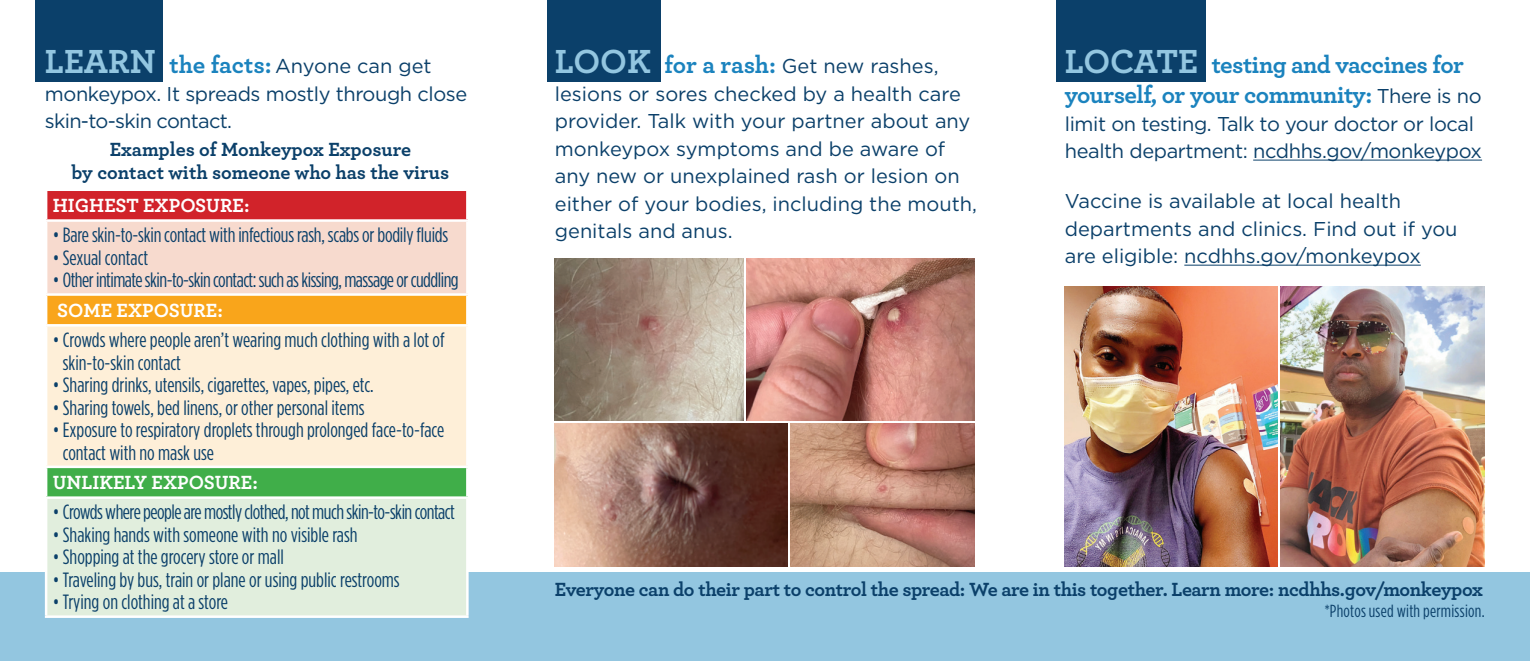
<style>
.page{position:relative;width:1530px;height:661px;background:#fff}
.page>*{position:absolute;margin:0;border:0;box-sizing:border-box;transform-origin:0 0}
.t1{font:700 25px/30px "Archer";letter-spacing:-.02em;color:#1b83be}
.t2{font:700 25px "Archer";color:#1b83be}
.t3{font:20.5px/22.5px "Gotham Condensed";color:#0b406a}
.t4{font:20.5px "Gotham Condensed";letter-spacing:-.025em;color:#0b406a}
.t5{font:20px/27.5px "Gotham";color:#0b406a}
.t6{font:20px/27.5px "Gotham";letter-spacing:-.02em;color:#0b406a}
.t7{font:700 20px "Archer";letter-spacing:-.02em;color:#0b406a}
.t8{font:700 20px/22.5px "Archer";color:#0b406a;text-align:center}
.t9{font:700 20px "Archer";color:#fff}
.t10{font:20px "Gotham";letter-spacing:-.035em;color:#0b406a}
.t11{font:17.5px "Gotham Condensed";letter-spacing:.015em;color:#0b406a}
.s1{font-size:35px;color:#93c6e0}
.s2{font-family:"Gotham";font-weight:400;font-size:20px;color:#0b406a}
.s3{font-family:"Archer";font-weight:700;font-size:35px;color:#93c6e0}
.s4{font-family:"Archer";font-weight:700;font-size:25px;color:#1b83be}
</style>
<div class="page">
<div style="left:1056px;top:0;width:149px;height:81px;background:#0b406a"></div>
<div style="left:0;top:572px;width:1530px;height:89px;background:#93c6e0"></div>
<div style="left:547px;top:0;width:113px;height:81px;background:#0b406a"></div>
<div style="left:35px;top:0;width:128px;height:81px;background:#0b406a"></div>
<div style="left:46px;top:190px;width:421px;height:30px;background:#d1232a"></div>
<div style="left:46px;top:220px;width:421px;height:74px;background:#f7dace"></div>
<div style="left:46px;top:294px;width:421px;height:31px;background:#f9a51b"></div>
<div style="left:46px;top:325px;width:421px;height:142px;background:#feefd8"></div>
<div style="left:46px;top:467px;width:421px;height:30px;background:#40ae49"></div>
<div style="left:46px;top:497px;width:421px;height:119px;background:#e1eedd"></div>
<hr style="left:45px;top:188px;width:424px;height:3px;background:#fff">
<hr style="left:45px;top:191px;width:2px;height:28px;background:#fff">
<hr style="left:466px;top:191px;width:3px;height:28px;background:#fff">
<hr style="left:45px;top:219px;width:424px;height:3px;background:#fff">
<hr style="left:45px;top:222px;width:2px;height:71px;background:#fff">
<hr style="left:466px;top:222px;width:3px;height:71px;background:#fff">
<hr style="left:45px;top:293px;width:424px;height:3px;background:#fff">
<hr style="left:45px;top:296px;width:2px;height:28px;background:#fff">
<hr style="left:466px;top:296px;width:3px;height:28px;background:#fff">
<hr style="left:45px;top:324px;width:424px;height:2px;background:#fff">
<hr style="left:45px;top:326px;width:2px;height:139px;background:#fff">
<hr style="left:466px;top:326px;width:3px;height:139px;background:#fff">
<hr style="left:45px;top:465px;width:424px;height:3px;background:#fff">
<hr style="left:45px;top:468px;width:2px;height:28px;background:#fff">
<hr style="left:466px;top:468px;width:3px;height:28px;background:#fff">
<hr style="left:45px;top:496px;width:424px;height:3px;background:#fff">
<hr style="left:45px;top:499px;width:2px;height:116px;background:#fff">
<hr style="left:466px;top:499px;width:3px;height:116px;background:#fff">
<hr style="left:45px;top:615px;width:424px;height:3px;background:#fff">
<hr style="left:1253px;top:159px;width:229px;height:1px;background:#0b406a">
<hr style="left:1184px;top:264px;width:237px;height:1px;background:#0b406a">
<img style="left:791px;top:424px;width:184px;height:142px">
<img style="left:747px;top:258px;width:228px;height:162px">
<img style="left:555px;top:424px;width:232px;height:142px">
<img style="left:555px;top:258px;width:188px;height:162px">
<img style="left:1281px;top:286px;width:204px;height:280px">
<img style="left:1065px;top:286px;width:213px;height:280px">
<p class="t2" style="left:45px;top:45px;width:337px"><span class="s1">LEARN</span> the facts: <span class="s2">Anyone ca</span></p>
<p class="t6" style="left:45px;top:79px;width:424px">monkeypox. It spreads mostly through close</p>
<p class="t5" style="left:380px;top:52px;width:53px">n get</p>
<p class="t10" style="left:45px;top:108px;width:189px">skin-to-skin contact.</p>
<p class="t8" style="left:72px;top:137px;width:379px">Examples of Monkeypox Exposure<br>by contact with someone who has the virus</p>
<p class="t9" style="left:53px;top:190px;width:198px">HIGHEST EXPOSURE:</p>
<p class="t3" style="left:53px;top:223px;width:397px">• Bare skin-to-skin contact with infectious rash, scabs or bodily fluids</p>
<p class="t3" style="left:53px;top:246px;width:97px">• Sexual contact</p>
<p class="t4" style="left:53px;top:269px;width:407px">• Other intimate skin-to-skin contact: such as kissing, massage or cuddling</p>
<p class="t9" style="left:57px;top:294px;width:167px">SOME EXPOSURE:</p>
<p class="t3" style="left:63px;top:328px;width:383px;text-indent:-10px">• Crowds where people aren’t wearing much clothing with a lot of skin-to-skin contact</p>
<p class="t3" style="left:53px;top:373px;width:322px">• Sharing drinks, utensils, cigarettes, vapes, pipes, etc.</p>
<p class="t3" style="left:53px;top:396px;width:313px">• Sharing towels, bed linens, or other personal items</p>
<p class="t3" style="left:63px;top:418px;width:383px;text-indent:-10px">• Exposure to respiratory droplets through prolonged face-to-face contact with no mask use</p>
<p class="t9" style="left:53px;top:467px;width:207px">UNLIKELY EXPOSURE:</p>
<p class="t4" style="left:53px;top:501px;width:404px">• Crowds where people are mostly clothed, not much skin-to-skin contact</p>
<p class="t3" style="left:53px;top:523px;width:306px">• Shaking hands with someone with no visible rash</p>
<p class="t3" style="left:53px;top:545px;width:233px">• Shopping at the grocery store or mall</p>
<p class="t3" style="left:53px;top:568px;width:348px">• Traveling by bus, train or plane or using public restrooms</p>
<p class="t3" style="left:53px;top:590px;width:177px">• Trying on clothing at a store</p>
<p class="t5" style="left:555px;top:52px;width:424px"><span class="s3">LOOK</span> <span class="s4">for a rash:</span> Get new rashes, lesions or sores checked by a health care provider. Talk with your partner about any monkeypox symptoms and be aware of any new or unexplained rash or lesion on either of your bodies, including the mouth, genitals and anus.</p>
<p class="t1" style="left:1065px;top:48px;width:418px"><span class="s1">LOCATE</span> testing and vaccines for yourself, or your community: <span class="s2">There is no</span></p>
<p class="t6" style="left:1065px;top:109px;width:419px">limit on testing. Talk to your doctor or local health department: ncdhhs.gov/monkeypox</p>
<p class="t5" style="left:1065px;top:187px;width:394px">Vaccine is available at local health departments and clinics. Find out if you are eligible: ncdhhs.gov/monkeypox</p>
<p class="t7" style="left:555px;top:573px;width:930px">Everyone can do their part to control the spread: We are in this together. Learn more: ncdhhs.gov/monkeypox</p>
<p class="t11" style="left:1325px;top:601px;width:162px">*Photos used with permission.</p>
</div>
